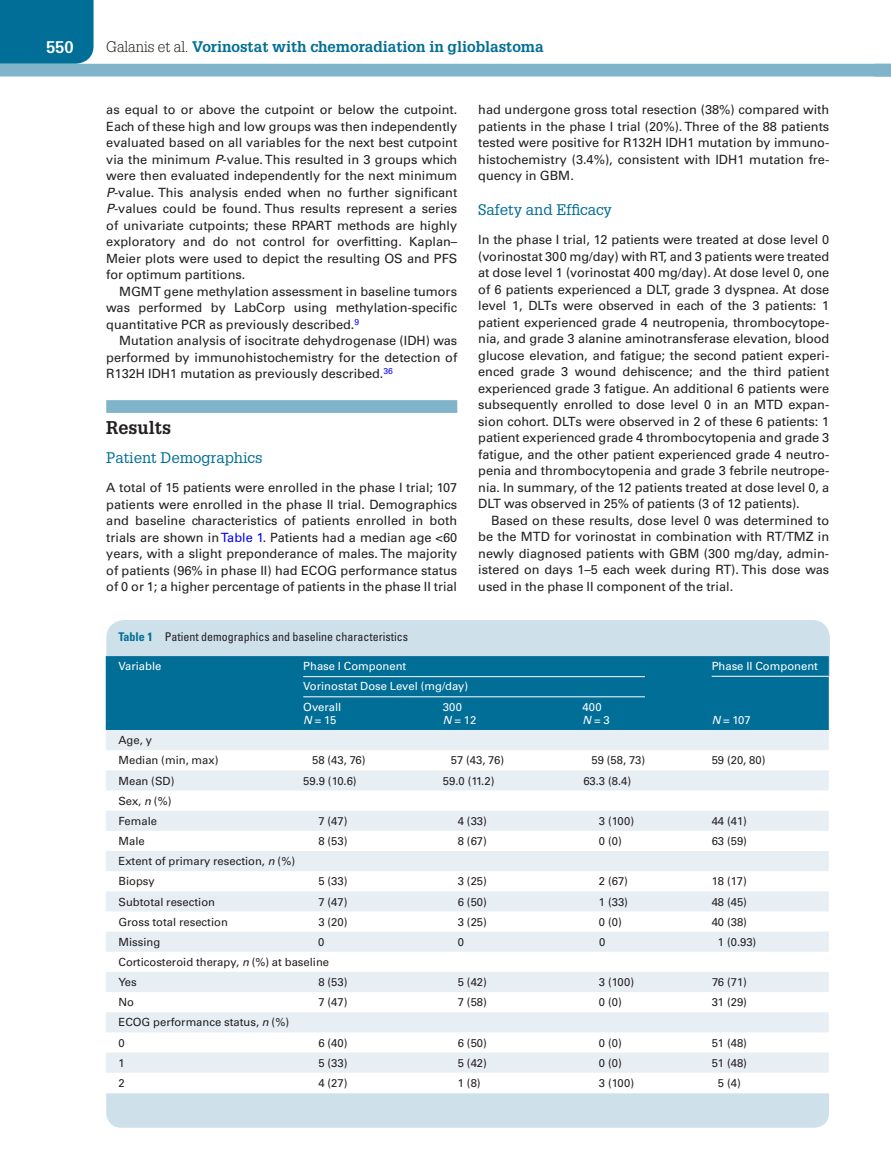
<style>
.page{position:relative;width:891px;height:1175px;background:#fff}
.page>*{position:absolute;margin:0;border:0;box-sizing:border-box;transform-origin:0 0}
.t1{font:700 18px "Glypha LT Std";color:#231f20}
.t2{font:700 16.5px "Glypha LT Std";color:#fff}
.t3{font:700 15px "Glypha LT Std";color:#006e96}
.t4{font:15px "Glypha LT Std";color:#006e96}
.t5{font:12.75px/16.5px "Univers LT Std";color:#231f20;text-align:justify}
.t6{font:condensed 12px "Univers LT Std";color:#231f20}
.t7{font:11.25px/20.1px "Univers LT Std";color:#231f20}
.t8{font:11.25px/13.5px "Univers LT Std";color:#fff}
.s1{font-weight:300;color:#231f20}
.s2{font-style:italic}
.s3{color:#00f}
.s4{font-weight:700;color:#006e96}
</style>
<div class="page">
<div style="left:0;top:0;width:94px;height:64px;background:#006e96"></div>
<div style="left:0;top:64px;width:891px;height:12px;background:#7fb4ca"></div>
<div style="left:106px;top:1093px;width:723px;height:34px;background:#cee0ea"></div>
<div style="left:106px;top:620px;width:724px;height:56px;background:#cee0ea"></div>
<div style="left:106px;top:400px;width:351px;height:13px;background:#7fb4ca"></div>
<div style="left:106px;top:656px;width:723px;height:74px;background:#006e96"></div>
<svg style="left:106px;top:730px;width:723px;height:342px;fill:#e8eff4"></svg>
<hr style="left:712px;top:676px;width:117px;height:1px;background:#fff">
<hr style="left:303px;top:676px;width:342px;height:1px;background:#fff">
<hr style="left:303px;top:696px;width:342px;height:1px;background:#fff">
<p class="t2" style="left:46px;top:37px;width:29px">550</p>
<p class="t3" style="left:106px;top:37px;width:439px"><span class="s1">Galanis et al.</span> Vorinostat with chemoradiation in glioblastoma</p>
<p class="t5" style="left:106px;top:102px;width:353px">as equal to or above the cutpoint or below the cutpoint.<br>Each of these high and low groups was then independently evaluated based on all variables for the next best cutpoint via the minimum <span class="s2">P</span>-value. This resulted in 3 groups which were then evaluated independently for the next minimum <span class="s2">P</span>-value. This analysis ended when no further significant <span class="s2">P</span>-values could be found. Thus results represent a series of univariate cutpoints; these RPART methods are highly exploratory and do not control for overfitting. Kaplan– Meier plots were used to depict the resulting OS and PFS for optimum partitions.</p>
<p class="t5" style="left:106px;top:283px;width:352px;text-indent:13px">MGMT gene methylation assessment in baseline tumors was performed by LabCorp using methylation-specific quantitative PCR as previously described.<sup>9</sup></p>
<p class="t5" style="left:106px;top:333px;width:353px;text-indent:13px">Mutation analysis of isocitrate dehydrogenase (IDH) was performed by immunohistochemistry for the detection of R132H IDH1 mutation as previously described.<sup>36</sup></p>
<h1 class="t1" style="left:106px;top:416px;width:66px">Results</h1>
<p class="t4" style="left:106px;top:449px;width:158px">Patient Demographics</p>
<p class="t5" style="left:106px;top:480px;width:353px">A total of 15 patients were enrolled in the phase I trial; 107 patients were enrolled in the phase II trial. Demographics and baseline characteristics of patients enrolled in both trials are shown in <span class="s3">Table 1</span>. Patients had a median age &lt;60 years, with a slight preponderance of males. The majority of patients (96% in phase II) had ECOG performance status of 0 or 1; a higher percentage of patients in the phase II trial</p>
<p class="t5" style="left:478px;top:102px;width:353px">had undergone gross total resection (38%) compared with patients in the phase I trial (20%). Three of the 88 patients tested were positive for R132H IDH1 mutation by immuno&shy;histochemistry (3.4%), consistent with IDH1 mutation fre&shy;quency in GBM.</p>
<p class="t4" style="left:478px;top:200px;width:135px">Safety and Efficacy</p>
<p class="t5" style="left:478px;top:231px;width:353px">In the phase I trial, 12 patients were treated at dose level 0 (vorinostat 300 mg/day) with RT, and 3 patients were treated at dose level 1 (vorinostat 400 mg/day). At dose level 0, one of 6 patients experienced a DLT, grade 3 dyspnea. At dose level 1, DLTs were observed in each of the 3 patients: 1 patient experienced grade 4 neutropenia, thrombocytope&shy;nia, and grade 3 alanine aminotransferase elevation, blood glucose elevation, and fatigue; the second patient experi&shy;enced grade 3 wound dehiscence; and the third patient experienced grade 3 fatigue. An additional 6 patients were subsequently enrolled to dose level 0 in an MTD expan&shy;sion cohort. DLTs were observed in 2 of these 6 patients: 1 patient experienced grade 4 thrombocytopenia and grade 3 fatigue, and the other patient experienced grade 4 neutro&shy;penia and thrombocytopenia and grade 3 febrile neutrope&shy;nia. In summary, of the 12 patients treated at dose level 0, a DLT was observed in 25% of patients (3 of 12 patients).</p>
<p class="t5" style="left:478px;top:512px;width:353px;text-indent:13px">Based on these results, dose level 0 was determined to be the MTD for vorinostat in combination with RT/TMZ in newly diagnosed patients with GBM (300 mg/day, admin&shy;istered on days 1–5 each week during RT). This dose was used in the phase II component of the trial.</p>
<p class="t6" style="left:119px;top:629px;width:291px"><span class="s4">Table 1</span> Patient demographics and baseline characteristics</p>
<p class="t8" style="left:119px;top:659px;width:44px">Variable</p>
<p class="t8" style="left:303px;top:659px;width:105px">Phase I Component</p>
<p class="t8" style="left:712px;top:659px;width:108px">Phase II Component</p>
<p class="t8" style="left:303px;top:676px;width:167px;line-height:20.1px">Vorinostat Dose Level (mg/day)<br>Overall</p>
<p class="t8" style="left:303px;top:713px;width:35px"><span class="s2">N</span> = 15</p>
<p class="t8" style="left:443px;top:700px;width:35px">300<br><span class="s2">N</span> = 12</p>
<p class="t8" style="left:583px;top:700px;width:29px">400<br><span class="s2">N</span> = 3</p>
<p class="t8" style="left:712px;top:713px;width:41px"><span class="s2">N</span> = 107</p>
<p class="t7" style="left:119px;top:730px;width:102px">Age, y<br>Median (min, max)</p>
<p class="t7" style="left:312px;top:750px;width:55px">58 (43, 76)</p>
<p class="t7" style="left:451px;top:750px;width:55px">57 (43, 76)</p>
<p class="t7" style="left:592px;top:750px;width:55px">59 (58, 73)</p>
<p class="t7" style="left:712px;top:750px;width:55px">59 (20, 80)</p>
<p class="t7" style="left:119px;top:770px;width:57px">Mean (SD)</p>
<p class="t7" style="left:303px;top:770px;width:55px">59.9 (10.6)</p>
<p class="t7" style="left:443px;top:770px;width:53px">59.0 (11.2)</p>
<p class="t7" style="left:583px;top:770px;width:49px">63.3 (8.4)</p>
<p class="t7" style="left:119px;top:790px;width:54px">Sex, <span class="s2">n</span> (%)<br>Female</p>
<p class="t7" style="left:318px;top:811px;width:31px">7 (47)</p>
<p class="t7" style="left:458px;top:811px;width:31px">4 (33)</p>
<p class="t7" style="left:599px;top:811px;width:37px">3 (100)</p>
<p class="t7" style="left:712px;top:811px;width:37px">44 (41)</p>
<p class="t7" style="left:119px;top:831px;width:28px">Male</p>
<p class="t7" style="left:318px;top:831px;width:31px">8 (53)</p>
<p class="t7" style="left:458px;top:831px;width:31px">8 (67)</p>
<p class="t7" style="left:599px;top:831px;width:24px">0 (0)</p>
<p class="t7" style="left:712px;top:831px;width:37px">63 (59)</p>
<p class="t7" style="left:119px;top:851px;width:178px">Extent of primary resection, <span class="s2">n</span> (%)<br>Biopsy</p>
<p class="t7" style="left:318px;top:871px;width:31px">5 (33)</p>
<p class="t7" style="left:458px;top:871px;width:31px">3 (25)</p>
<p class="t7" style="left:599px;top:871px;width:31px">2 (67)</p>
<p class="t7" style="left:712px;top:871px;width:36px">18 (17)</p>
<p class="t7" style="left:119px;top:891px;width:98px">Subtotal resection</p>
<p class="t7" style="left:318px;top:891px;width:31px">7 (47)</p>
<p class="t7" style="left:458px;top:891px;width:31px">6 (50)</p>
<p class="t7" style="left:599px;top:891px;width:31px">1 (33)</p>
<p class="t7" style="left:712px;top:891px;width:37px">48 (45)</p>
<p class="t7" style="left:119px;top:911px;width:111px">Gross total resection</p>
<p class="t7" style="left:318px;top:911px;width:31px">3 (20)</p>
<p class="t7" style="left:458px;top:911px;width:31px">3 (25)</p>
<p class="t7" style="left:599px;top:911px;width:24px">0 (0)</p>
<p class="t7" style="left:712px;top:911px;width:37px">40 (38)</p>
<p class="t7" style="left:119px;top:931px;width:43px">Missing</p>
<p class="t7" style="left:318px;top:931px;width:8px">0</p>
<p class="t7" style="left:458px;top:931px;width:8px">0</p>
<p class="t7" style="left:599px;top:931px;width:8px">0</p>
<p class="t7" style="left:718px;top:931px;width:40px">1 (0.93)</p>
<p class="t7" style="left:119px;top:952px;width:212px">Corticosteroid therapy, <span class="s2">n</span> (%) at baseline<br>Yes</p>
<p class="t7" style="left:318px;top:972px;width:31px">8 (53)</p>
<p class="t7" style="left:458px;top:972px;width:31px">5 (42)</p>
<p class="t7" style="left:599px;top:972px;width:37px">3 (100)</p>
<p class="t7" style="left:712px;top:972px;width:36px">76 (71)</p>
<p class="t7" style="left:119px;top:992px;width:17px">No</p>
<p class="t7" style="left:318px;top:992px;width:31px">7 (47)</p>
<p class="t7" style="left:458px;top:992px;width:31px">7 (58)</p>
<p class="t7" style="left:599px;top:992px;width:24px">0 (0)</p>
<p class="t7" style="left:712px;top:992px;width:37px">31 (29)</p>
<p class="t7" style="left:119px;top:1012px;width:172px">ECOG performance status, <span class="s2">n</span> (%)<br>0</p>
<p class="t7" style="left:318px;top:1032px;width:31px">6 (40)</p>
<p class="t7" style="left:458px;top:1032px;width:31px">6 (50)</p>
<p class="t7" style="left:599px;top:1032px;width:24px">0 (0)</p>
<p class="t7" style="left:712px;top:1032px;width:37px">51 (48)</p>
<p class="t7" style="left:119px;top:1052px;width:8px">1</p>
<p class="t7" style="left:318px;top:1052px;width:31px">5 (33)</p>
<p class="t7" style="left:458px;top:1052px;width:31px">5 (42)</p>
<p class="t7" style="left:599px;top:1052px;width:24px">0 (0)</p>
<p class="t7" style="left:712px;top:1052px;width:37px">51 (48)</p>
<p class="t7" style="left:119px;top:1072px;width:8px">2</p>
<p class="t7" style="left:318px;top:1072px;width:31px">4 (27)</p>
<p class="t7" style="left:458px;top:1072px;width:24px">1 (8)</p>
<p class="t7" style="left:599px;top:1072px;width:37px">3 (100)</p>
<p class="t7" style="left:718px;top:1072px;width:24px">5 (4)</p>
</div>
